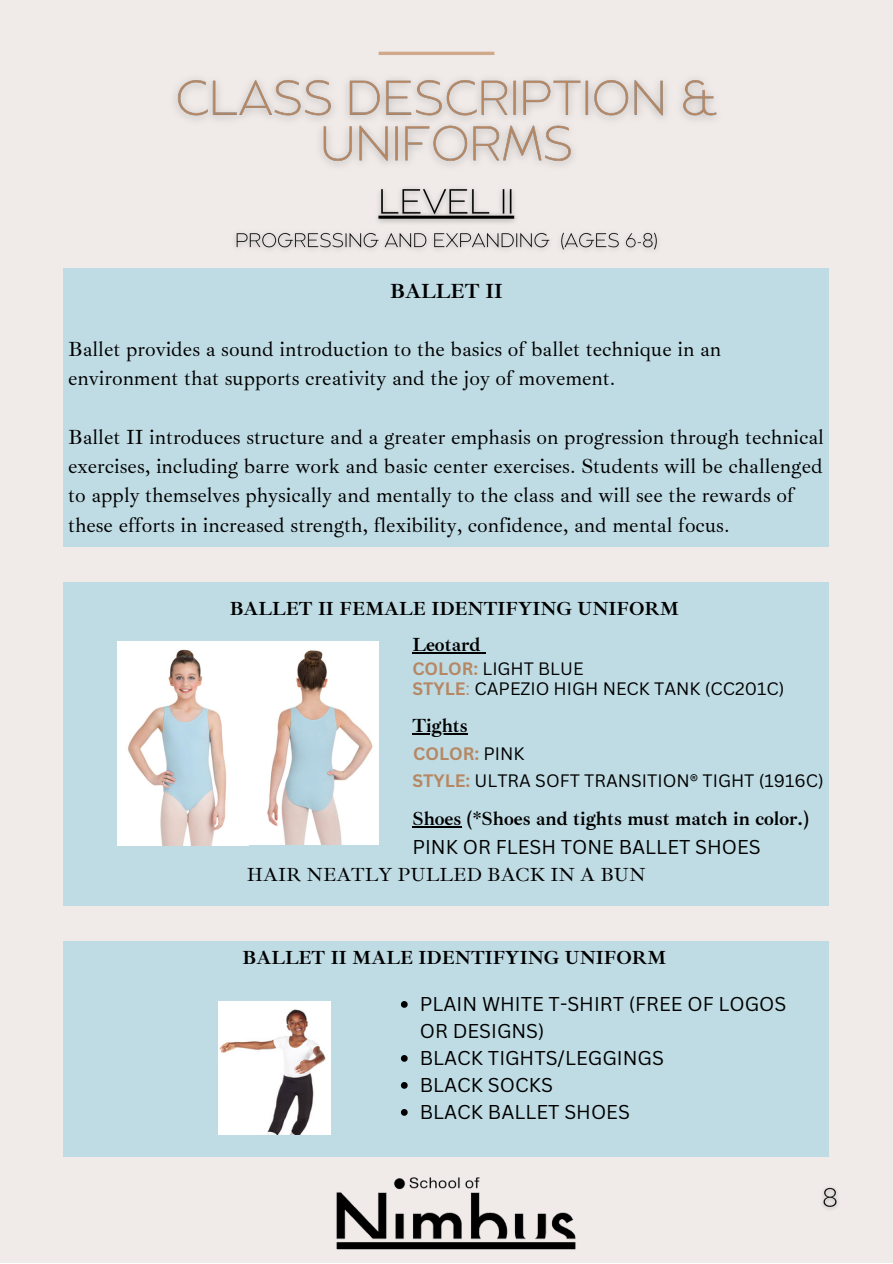
<style>
.page{position:relative;width:893px;height:1264px;background:#fff}
.page>*{position:absolute;margin:0;border:0;box-sizing:border-box;transform-origin:0 0}
.t1{font:21px/29.2px "Ibarra Real Nova";color:#000}
.t2{font:700 21px "Ibarra Real Nova";color:#000}
.t3{font:19.5px/27px "Canva Sans";color:#000}
.t4{font:700 19.5px "Ibarra Real Nova";color:#000}
.t5{font:700 19.35px "Ibarra Real Nova";color:#000}
.t6{font:19.35px "Ibarra Real Nova";color:#000}
.t7{font:17.55px "Canva Sans";color:#000}
.t8{font:700 17.55px "Canva Sans";color:#b68763}
.s1{font-weight:700;color:#b68763}
.s2{color:#b68763}
.s3{font-weight:400;color:#000}
</style>
<div class="page">
<div style="left:0;top:0;width:892px;height:1262px;background:#f0ebe9"></div>
<div style="left:64px;top:582px;width:764px;height:323px;background:#bfdce5"></div>
<hr style="left:378px;top:52px;width:116px;height:3px;background:#d0a88a">
<div style="left:64px;top:268px;width:764px;height:278px;background:#bfdce5"></div>
<img style="left:336px;top:1177px;width:240px;height:73px">
<hr style="left:412px;top:652px;width:68px;height:2px;background:#000">
<svg style="left:480px;top:652px;width:6px;height:2px"></svg>
<hr style="left:412px;top:733px;width:56px;height:2px;background:#000">
<hr style="left:412px;top:826px;width:49px;height:2px;background:#000">
<img style="left:175px;top:79px;width:542px;height:87px">
<img style="left:235px;top:188px;width:422px;height:62px">
<div style="left:64px;top:941px;width:764px;height:214px;background:#bfdce5"></div>
<svg style="left:401px;top:1001px;width:6px;height:6px"></svg>
<svg style="left:401px;top:1055px;width:6px;height:6px"></svg>
<svg style="left:401px;top:1082px;width:6px;height:6px"></svg>
<svg style="left:401px;top:1109px;width:6px;height:6px"></svg>
<img style="left:219px;top:1001px;width:111px;height:133px">
<img style="left:118px;top:641px;width:260px;height:204px">
<img style="left:822px;top:1187px;width:16px;height:22px">
<p class="t2" style="left:390px;top:278px;width:114px">BALLET II</p>
<p class="t1" style="left:68px;top:335px;width:654px">Ballet provides a sound introduction to the basics of ballet technique in an environment that supports creativity and the joy of movement.</p>
<p class="t1" style="left:68px;top:422px;width:757px">Ballet II introduces structure and a greater emphasis on progression through technical exercises, including barre work and basic center exercises. Students will be challenged to apply themselves physically and mentally to the class and will see the rewards of these efforts in increased strength, flexibility, confidence, and mental focus.</p>
<p class="t5" style="left:230px;top:596px;width:451px">BALLET II FEMALE IDENTIFYING UNIFORM</p>
<p class="t4" style="left:412px;top:632px;width:70px">Leotard</p>
<p class="t7" style="left:412px;top:656px;width:173px"><span class="s1">COLOR:</span> LIGHT BLUE</p>
<p class="t7" style="left:412px;top:676px;width:373px"><span class="s1">STYLE</span><span class="s2">:</span> CAPEZIO HIGH NECK TANK (CC201C)</p>
<p class="t4" style="left:412px;top:713px;width:57px">Tights</p>
<p class="t8" style="left:413px;top:741px;width:113px">COLOR: <span class="s3">PINK</span></p>
<p class="t7" style="left:412px;top:768px;width:413px"><span class="s1">STYLE:</span> ULTRA SOFT TRANSITION® TIGHT (1916C)</p>
<p class="t4" style="left:412px;top:806px;width:398px">Shoes (*Shoes and tights must match in color.)</p>
<p class="t3" style="left:412px;top:832px;width:350px">PINK OR FLESH TONE BALLET SHOES</p>
<p class="t6" style="left:247px;top:862px;width:400px">HAIR NEATLY PULLED BACK IN A BUN</p>
<p class="t5" style="left:242px;top:945px;width:425px">BALLET II MALE IDENTIFYING UNIFORM</p>
<p class="t3" style="left:420px;top:989px;width:368px">PLAIN WHITE T-SHIRT (FREE OF LOGOS<br>OR DESIGNS)</p>
<p class="t3" style="left:420px;top:1043px;width:245px">BLACK TIGHTS/LEGGINGS</p>
<p class="t3" style="left:420px;top:1070px;width:135px">BLACK SOCKS</p>
<p class="t3" style="left:420px;top:1097px;width:211px">BLACK BALLET SHOES</p>
</div>
